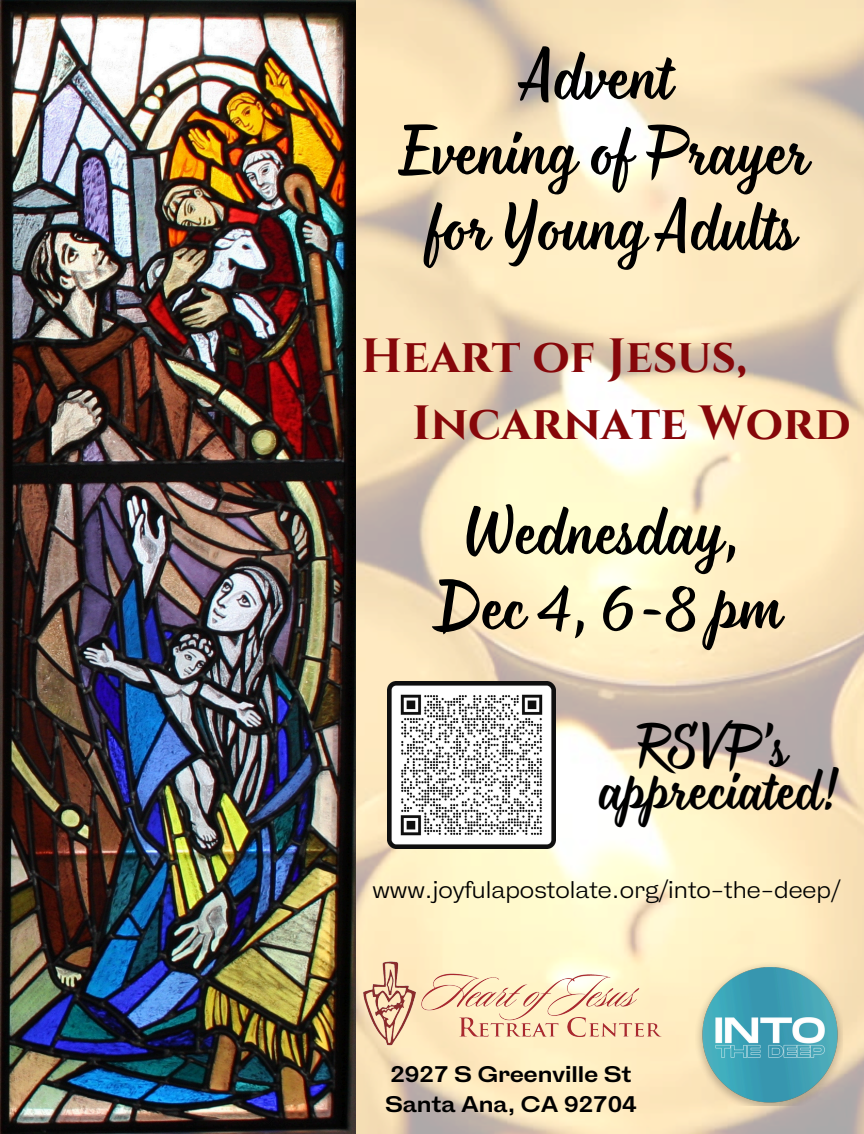
<style>
.page{position:relative;width:864px;height:1134px;background:#fff}
.page>*{position:absolute;margin:0;border:0;box-sizing:border-box;transform-origin:0 0}
.t1{font:54px/75.3px "Monarda";color:#000;text-align:center}
.t2{font:700 48px/66.3px "Cinzel";color:#86070a}
.t3{font:46.5px/42.8px "Monarda";color:#000;text-align:center}
.t4{font:22.8px "HK Gothic";color:#000}
.t5{font:700 21.3px/29.5px "HK Gothic";color:#000}
</style>
<div class="page">
<img style="left:356px;top:0;width:508px;height:1134px">
<img style="left:0;top:0;width:356px;height:1134px">
<img style="left:361px;top:961px;width:300px;height:86px">
<img style="left:696px;top:961px;width:146px;height:145px">
<img style="left:388px;top:681px;width:167px;height:168px">
<p class="t1" style="left:398px;top:42px;width:410px">Advent<br>Evening of Prayer for Young Adults</p>
<h1 class="t2" style="left:412px;top:325px;width:440px;text-indent:-51px">Heart of Jesus,<br>Incarnate Word</h1>
<h3 class="t1" style="left:434px;top:497px;width:347px">Wednesday,<br>Dec 4, 6-8 pm</h3>
<p class="t3" style="left:597px;top:729px;width:240px">RSVP’s appreciated!</p>
<p class="t4" style="left:372px;top:878px;width:470px">www.joyfulapostolate.org/into-the-deep/</p>
<p class="t5" style="left:385px;top:1061px;width:253px">2927 S Greenville St<br>Santa Ana, CA 92704</p>
</div>
